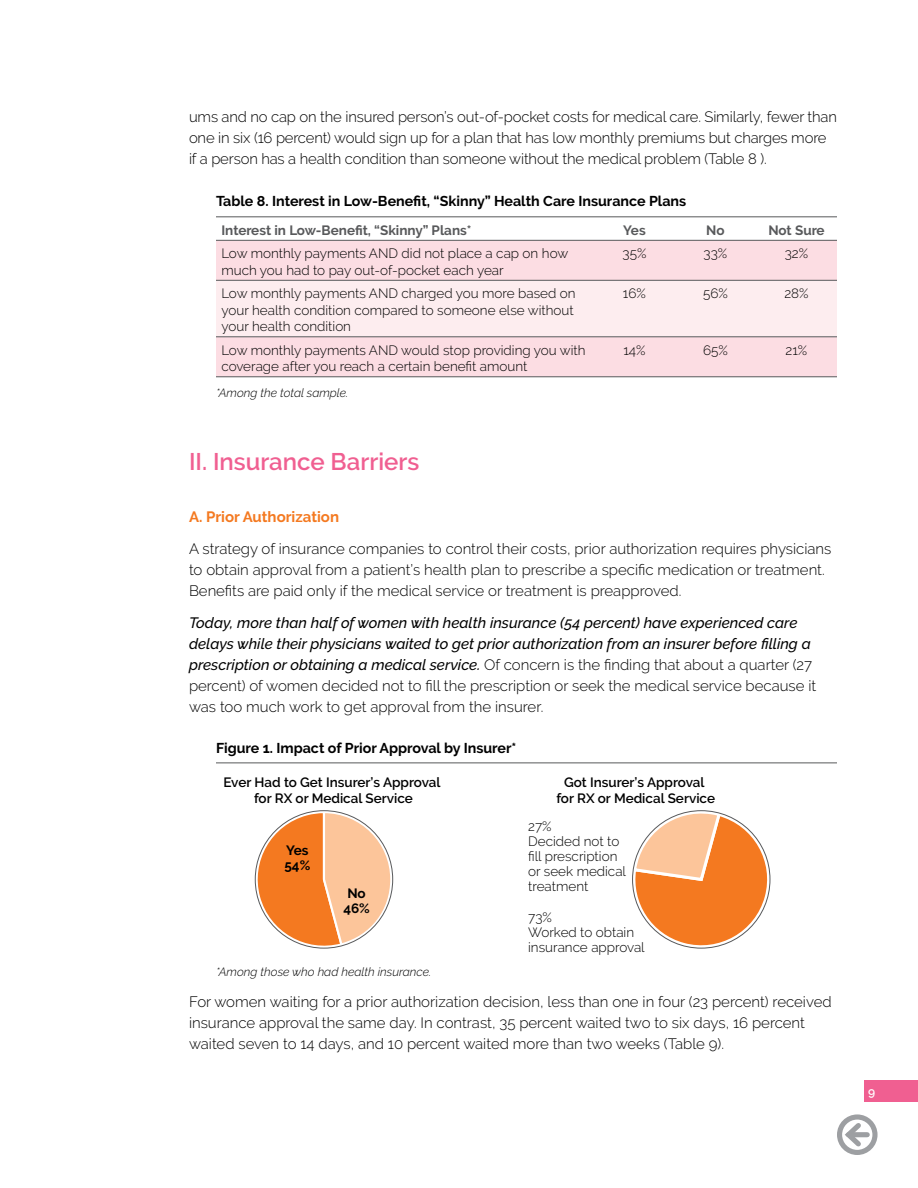
<style>
.page{position:relative;width:918px;height:1188px;background:#fff}
.page>*{position:absolute;margin:0;border:0;box-sizing:border-box;transform-origin:0 0}
.SUBHEAD_1{font:600 24px "Raleway";color:#f05f91}
.BODY{font:300 15px/21px "Raleway";letter-spacing:-.005em;color:#000}
.BODY-2{font:italic 500 15px/21px "Raleway";color:#000}
.SUBHEAD_2{font:700 15px "Raleway";color:#f47920}
.TABLE_header{font:700 14.25px "Raleway";color:#000}
.TABLE_text{font:300 13.5px/15px "Raleway";color:#000}
.t1{font:600 13.5px/16.2px "Raleway";color:#000;text-align:center}
.TABLE_head{font:700 13.5px "Raleway";color:#58595b}
.t2{font:700 13.5px/15px "Raleway";color:#000}
.TABLE_footnote{font:italic 300 12px "Raleway";color:#000}
.t3{font:600 12px "Raleway";color:#fff}
.s1{font-weight:300;font-style:normal}
</style>
<div class="page">
<div style="left:864px;top:1080px;width:54px;height:22px;background:#f05f91"></div>
<hr style="left:216px;top:763px;width:621px;height:1px;background:#58595b">
<div style="left:216px;top:241px;width:621px;height:135px;background:#fcdde3"></div>
<div style="left:216px;top:281px;width:621px;height:55px;background:#fdedef"></div>
<hr style="left:216px;top:240px;width:378px;height:1px;background:#58595b">
<hr style="left:594px;top:240px;width:81px;height:1px;background:#58595b">
<hr style="left:675px;top:240px;width:81px;height:1px;background:#58595b">
<hr style="left:756px;top:240px;width:81px;height:1px;background:#58595b">
<hr style="left:216px;top:280px;width:378px;height:1px;background:#58595b">
<hr style="left:594px;top:280px;width:81px;height:1px;background:#58595b">
<hr style="left:675px;top:280px;width:81px;height:1px;background:#58595b">
<hr style="left:756px;top:280px;width:81px;height:1px;background:#58595b">
<hr style="left:216px;top:336px;width:378px;height:1px;background:#58595b">
<hr style="left:594px;top:336px;width:81px;height:1px;background:#58595b">
<hr style="left:675px;top:336px;width:81px;height:1px;background:#58595b">
<hr style="left:756px;top:336px;width:81px;height:1px;background:#58595b">
<hr style="left:216px;top:216px;width:378px;height:1px;background:#58595b">
<hr style="left:594px;top:216px;width:81px;height:1px;background:#58595b">
<hr style="left:675px;top:216px;width:81px;height:1px;background:#58595b">
<hr style="left:756px;top:216px;width:81px;height:1px;background:#58595b">
<hr style="left:216px;top:376px;width:378px;height:1px;background:#58595b">
<hr style="left:594px;top:376px;width:81px;height:1px;background:#58595b">
<hr style="left:675px;top:376px;width:81px;height:1px;background:#58595b">
<hr style="left:756px;top:376px;width:81px;height:1px;background:#58595b">
<svg style="left:254px;top:810px;width:139px;height:139px"></svg>
<svg style="left:632px;top:810px;width:139px;height:139px"></svg>
<div style="left:837px;top:1114px;width:41px;height:41px;border:5px solid #9d9fa2;border-radius:50%"></div>
<svg style="left:841px;top:1118px;width:25px;height:33px"></svg>
<p class="BODY" style="left:189px;top:106px;width:650px">ums and no cap on the insured person’s out-of-pocket costs for medical care. Similarly, fewer than one in six (16 percent) would sign up for a plan that has low monthly premiums but charges more if a person has a health condition than someone without the medical problem (Table 8 ).</p>
<p class="TABLE_header" style="left:216px;top:192px;width:472px">Table 8. Interest in Low-Benefit, “Skinny” Health Care Insurance Plans</p>
<p class="TABLE_head" style="left:221px;top:222px;width:252px">Interest in Low-Benefit, “Skinny” Plans*</p>
<p class="TABLE_head" style="left:623px;top:222px;width:24px">Yes</p>
<p class="TABLE_head" style="left:706px;top:222px;width:20px">No</p>
<p class="TABLE_head" style="left:768px;top:222px;width:58px">Not Sure</p>
<p class="TABLE_text" style="left:221px;top:245px;width:348px;line-height:16.5px">Low monthly payments AND did not place a cap on how much you had to pay out-of-pocket each year</p>
<p class="TABLE_text" style="left:623px;top:246px;width:25px">35%</p>
<p class="TABLE_text" style="left:704px;top:246px;width:25px">33%</p>
<p class="TABLE_text" style="left:785px;top:246px;width:25px">32%</p>
<p class="TABLE_text" style="left:221px;top:285px;width:356px;line-height:16.5px">Low monthly payments AND charged you more based on your health condition compared to someone else without your health condition</p>
<p class="TABLE_text" style="left:623px;top:286px;width:25px">16%</p>
<p class="TABLE_text" style="left:703px;top:286px;width:26px">56%</p>
<p class="TABLE_text" style="left:784px;top:286px;width:26px">28%</p>
<p class="TABLE_text" style="left:221px;top:342px;width:366px;line-height:16.5px">Low monthly payments AND would stop providing you with coverage after you reach a certain benefit amount</p>
<p class="TABLE_text" style="left:623px;top:343px;width:24px">14%</p>
<p class="TABLE_text" style="left:703px;top:343px;width:26px">65%</p>
<p class="TABLE_text" style="left:786px;top:343px;width:23px">21%</p>
<p class="TABLE_footnote" style="left:216px;top:386px;width:134px">*Among the total sample.</p>
<p class="SUBHEAD_1" style="left:189px;top:448px;width:232px">II. Insurance Barriers</p>
<p class="SUBHEAD_2" style="left:189px;top:508px;width:152px">A. Prior Authorization</p>
<p class="BODY" style="left:189px;top:538px;width:644px">A strategy of insurance companies to control their costs, prior authorization requires physicians to obtain approval from a patient’s health plan to prescribe a specific medication or treatment.<br>Benefits are paid only if the medical service or treatment is preapproved.</p>
<p class="BODY-2" style="left:189px;top:612px;width:629px">Today, more than half of women with health insurance (54 percent) have experienced care delays while their physicians waited to get prior authorization from an insurer before filling a prescription or obtaining a medical service. <span class="s1">Of concern is the finding that about a quarter (27 percent) of women decided not to fill the prescription or seek the medical service because it was too much work to get approval from the insurer.</span></p>
<p class="TABLE_header" style="left:216px;top:740px;width:302px">Figure 1. Impact of Prior Approval by Insurer*</p>
<p class="t1" style="left:224px;top:774px;width:218px">Ever Had to Get Insurer’s Approval for RX or Medical Service</p>
<p class="t1" style="left:556px;top:774px;width:160px">Got Insurer’s Approval for RX or Medical Service</p>
<p class="TABLE_text" style="left:528px;top:818px;width:99px">27%<br>Decided not to fill prescription or seek medical treatment</p>
<p class="TABLE_text" style="left:528px;top:910px;width:118px">73%<br>Worked to obtain insurance approval</p>
<p class="TABLE_footnote" style="left:216px;top:964px;width:217px">*Among those who had health insurance.</p>
<p class="BODY" style="left:189px;top:991px;width:644px">For women waiting for a prior authorization decision, less than one in four (23 percent) received insurance approval the same day. In contrast, 35 percent waited two to six days, 16 percent waited seven to 14 days, and 10 percent waited more than two weeks (Table 9).</p>
<p class="t2" style="left:284px;top:843px;width:27px">Yes<br>54%</p>
<p class="t2" style="left:343px;top:886px;width:28px;text-align:center">No<br>46%</p>
<p class="t3" style="left:868px;top:1084px;width:9px">9</p>
</div>
